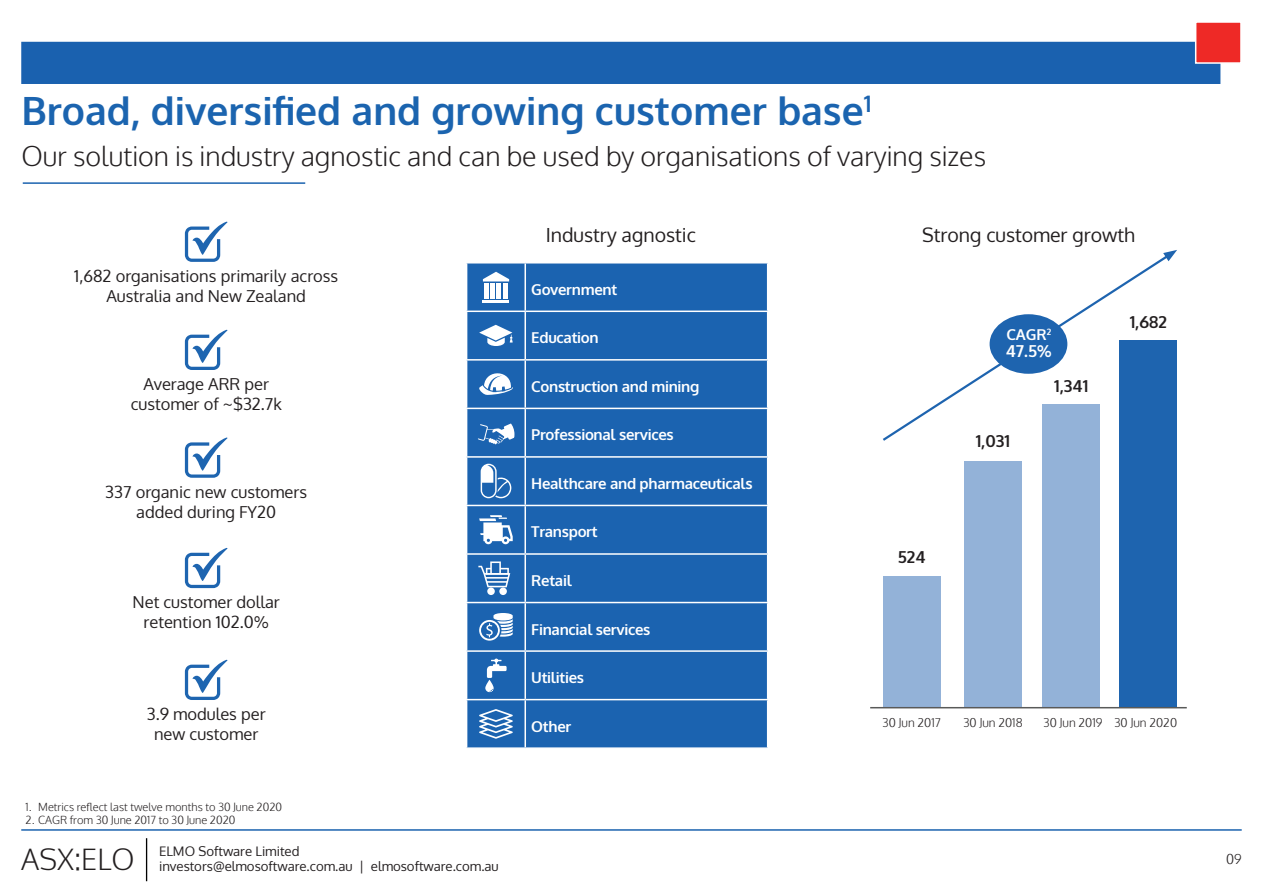
<style>
.page{position:relative;width:1263px;height:893px;background:#fff}
.page>*{position:absolute;margin:0;border:0;box-sizing:border-box;transform-origin:0 0}
.t1{font:700 39px "Oxygen";color:#1b64af}
.t2{font:300 29.1px "Oxygen";color:#231f20}
.t3{font:300 27px "Oxygen";color:#231f20}
.t4{font:19.5px "Oxygen";color:#231f20}
.t5{font:16.5px/19.8px "Oxygen";color:#231f20;text-align:center}
.t6{font:700 16.5px "Oxygen";color:#231f20}
.t7{font:700 16.5px "Oxygen";color:#fff}
.t8{font:700 15px "Oxygen";letter-spacing:-.02em;color:#fff}
.t9{font:300 13.5px "Oxygen";color:#231f20}
.t10{font:13.2px "Oxygen";color:#231f20}
.t11{font:300 12px "Oxygen";color:#231f20}
.t12{font:300 11.1px "Oxygen";color:#231f20}
</style>
<div class="page">
<div style="left:21px;top:42px;width:1199px;height:42px;background:#1a61af"></div>
<div style="left:1195px;top:21px;width:47px;height:43px;background:#ee2926;border:2px solid #fff"></div>
<hr style="left:21px;top:829px;width:1221px;height:2px;background:#1b63af">
<hr style="left:146px;top:838px;width:1px;height:43px;background:#000">
<hr style="left:23px;top:182px;width:282px;height:2px;background:#1b63af">
<div style="left:467px;top:506px;width:300px;height:241px;background:#1b63b0"></div>
<hr style="left:524px;top:506px;width:2px;height:47px;background:#fff">
<hr style="left:466px;top:553px;width:59px;height:2px;background:#fff">
<hr style="left:525px;top:553px;width:243px;height:2px;background:#fff">
<hr style="left:524px;top:555px;width:2px;height:47px;background:#fff">
<hr style="left:466px;top:602px;width:59px;height:1px;background:#fff">
<hr style="left:525px;top:602px;width:243px;height:1px;background:#fff">
<hr style="left:524px;top:603px;width:2px;height:47px;background:#fff">
<hr style="left:466px;top:650px;width:59px;height:2px;background:#fff">
<hr style="left:525px;top:650px;width:243px;height:2px;background:#fff">
<hr style="left:524px;top:652px;width:2px;height:47px;background:#fff">
<hr style="left:466px;top:699px;width:59px;height:1px;background:#fff">
<hr style="left:525px;top:699px;width:243px;height:1px;background:#fff">
<hr style="left:524px;top:700px;width:2px;height:47px;background:#fff">
<svg style="left:467px;top:263px;width:301px;height:242px;background:#296db5"></svg>
<svg style="left:479px;top:515px;width:34px;height:29px"></svg>
<div style="left:487px;top:587px;width:8px;height:8px;background:#fff;border-radius:50%"></div>
<div style="left:499px;top:587px;width:8px;height:8px;background:#fff;border-radius:50%"></div>
<svg style="left:478px;top:561px;width:32px;height:26px"></svg>
<svg style="left:479px;top:613px;width:34px;height:28px"></svg>
<svg style="left:485px;top:659px;width:22px;height:33px"></svg>
<svg style="left:479px;top:709px;width:34px;height:30px"></svg>
<div style="left:883px;top:577px;width:57px;height:130px;background:#93b2d8"></div>
<div style="left:964px;top:461px;width:58px;height:246px;background:#93b2d8"></div>
<div style="left:1042px;top:405px;width:58px;height:303px;background:#93b2d8"></div>
<div style="left:1119px;top:340px;width:58px;height:368px;background:#1e64af"></div>
<hr style="left:870px;top:707px;width:317px;height:1px;background:#595a59">
<svg style="left:883px;top:257px;width:286px;height:184px"></svg>
<svg style="left:1163px;top:250px;width:14px;height:11px"></svg>
<div style="left:989px;top:314px;width:78px;height:60px;background:#1e64af;border-radius:50%"></div>
<svg style="left:185px;top:222px;width:43px;height:40px"></svg>
<svg style="left:185px;top:330px;width:43px;height:40px"></svg>
<svg style="left:185px;top:438px;width:43px;height:40px"></svg>
<svg style="left:185px;top:548px;width:43px;height:40px"></svg>
<svg style="left:185px;top:660px;width:43px;height:40px"></svg>
<p class="t1" style="left:22px;top:86px;width:851px">Broad, diversified and growing customer base<sup>1</sup></p>
<p class="t3" style="left:22px;top:139px;width:966px">Our solution is industry agnostic and can be used by organisations of varying sizes</p>
<p class="t5" style="left:74px;top:266px;width:265px">1,682 organisations primarily across</p>
<p class="t5" style="left:106px;top:286px;width:201px">Australia and New Zealand</p>
<p class="t5" style="left:143px;top:374px;width:127px">Average ARR per</p>
<p class="t5" style="left:131px;top:394px;width:153px">customer of ~$32.7k</p>
<p class="t5" style="left:105px;top:482px;width:203px">337 organic new customers added during FY20</p>
<p class="t5" style="left:133px;top:592px;width:149px">Net customer dollar retention 102.0%</p>
<p class="t5" style="left:147px;top:704px;width:120px">3.9 modules per new customer</p>
<p class="t12" style="left:26px;top:800px;width:258px">1. Metrics reflect last twelve months to 30 June 2020</p>
<p class="t12" style="left:26px;top:813px;width:211px">2. CAGR from 30 June 2017 to 30 June 2020</p>
<p class="t2" style="left:21px;top:841px;width:115px">ASX:ELO</p>
<p class="t10" style="left:159px;top:843px;width:142px">ELMO Software Limited</p>
<p class="t10" style="left:159px;top:857px;width:341px">investors@elmosoftware.com.au | elmosoftware.com.au</p>
<p class="t4" style="left:546px;top:221px;width:152px">Industry agnostic</p>
<p class="t4" style="left:922px;top:221px;width:214px">Strong customer growth</p>
<p class="t8" style="left:531px;top:280px;width:88px">Government</p>
<p class="t8" style="left:531px;top:328px;width:69px">Education</p>
<p class="t8" style="left:531px;top:377px;width:170px">Construction and mining</p>
<p class="t8" style="left:531px;top:425px;width:144px">Professional services</p>
<p class="t8" style="left:531px;top:474px;width:223px">Healthcare and pharmaceuticals</p>
<p class="t8" style="left:531px;top:523px;width:68px">Transport</p>
<p class="t8" style="left:531px;top:571px;width:42px">Retail</p>
<p class="t8" style="left:531px;top:620px;width:121px">Financial services</p>
<p class="t8" style="left:531px;top:668px;width:54px">Utilities</p>
<p class="t8" style="left:531px;top:717px;width:42px">Other</p>
<p class="t6" style="left:898px;top:546px;width:29px">524</p>
<p class="t8" style="left:1006px;top:325px;width:46px">CAGR<sup>2</sup></p>
<p class="t7" style="left:1006px;top:340px;width:47px">47.5%</p>
<p class="t6" style="left:976px;top:431px;width:36px">1,031</p>
<p class="t6" style="left:1054px;top:376px;width:35px">1,341</p>
<p class="t6" style="left:1130px;top:312px;width:39px">1,682</p>
<p class="t11" style="left:882px;top:716px;width:60px">30 Jun 2017</p>
<p class="t11" style="left:963px;top:716px;width:61px">30 Jun 2018</p>
<p class="t11" style="left:1043px;top:716px;width:61px">30 Jun 2019</p>
<p class="t11" style="left:1114px;top:716px;width:64px">30 Jun 2020</p>
<p class="t9" style="left:1226px;top:851px;width:17px">09</p>
</div>
